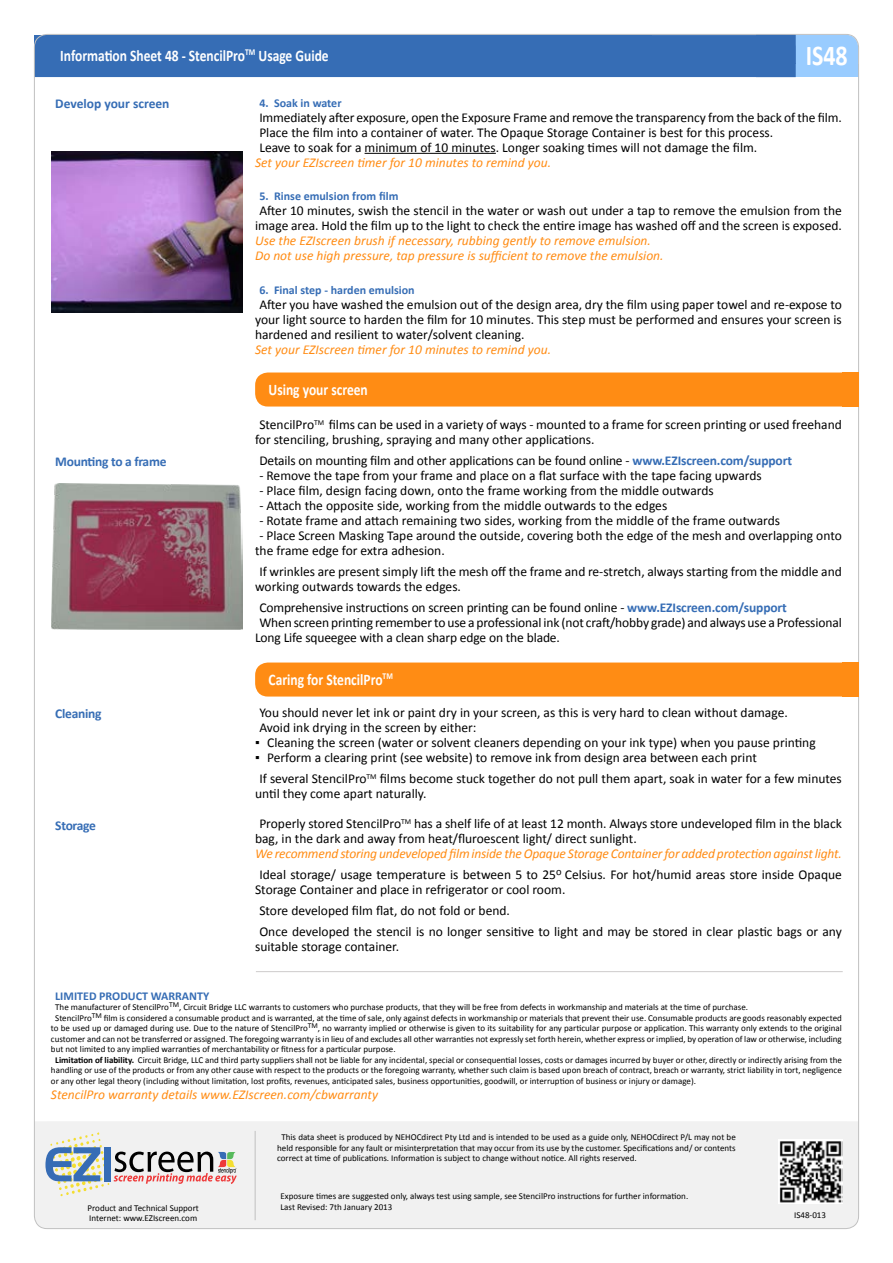
<style>
.page{position:relative;width:893px;height:1263px;background:#fff}
.page>*{position:absolute;margin:0;border:0;box-sizing:border-box;transform-origin:0 0}
.t1{font:700 28.8px "Calibri";color:#fff;scale:.83 1}
.t2{font:700 16.2px "Calibri";color:#fff;scale:.83 1}
.t3{font:13.5px/15px "Calibri";color:#000}
.t4{font:italic 13.5px/15px "Calibri";color:#ff8c14}
.t5{font:700 13.5px "Calibri";letter-spacing:-.02em;color:#366db5}
.t6{font:700 13.5px "Calibri";color:#366db5}
.t7{font:700 12px "Calibri";color:#366db5}
.t8{font:9px/10.5px "Calibri";color:#000}
.s1{font-weight:700;color:#366db5}
.s2{font-family:"Arial"}
.s3{font-style:normal;color:#000}
.s4{font-weight:700}
</style>
<div class="page">
<div style="left:35px;top:1122px;width:823px;height:106px;background:#f1f1f1;border-radius:12px"></div>
<div style="left:35px;top:1122px;width:823px;height:51px;background:#f1f1f1"></div>
<hr style="left:255px;top:1131px;width:1px;height:89px;background:#c0c0c0">
<div style="left:782px;top:35px;width:76px;height:42px;background:#9cf;border-radius:12px"></div>
<div style="left:35px;top:35px;width:760px;height:41px;background:#366db5;border-radius:12px"></div>
<div style="left:35px;top:64px;width:760px;height:13px;background:#366db5"></div>
<div style="left:35px;top:35px;width:617px;height:42px;background:#366db5"></div>
<div style="left:795px;top:64px;width:63px;height:13px;background:#9cf"></div>
<div style="left:756px;top:35px;width:39px;height:42px;background:#366db5"></div>
<hr style="left:365px;top:153px;width:131px;height:1px;background:#000">
<hr style="left:256px;top:971px;width:587px;height:1px;background:#cdcbcb">
<img style="left:51px;top:483px;width:191px;height:147px">
<div style="left:842px;top:372px;width:16px;height:34px;background:#ff8c14"></div>
<div style="left:255px;top:372px;width:603px;height:34px;background:#ff8c14;border-radius:13px"></div>
<div style="left:842px;top:662px;width:16px;height:34px;background:#ff8c14"></div>
<div style="left:255px;top:662px;width:603px;height:34px;background:#ff8c14;border-radius:13px"></div>
<img style="left:779px;top:1140px;width:64px;height:63px">
<img style="left:51px;top:151px;width:191px;height:162px">
<svg style="left:45px;top:1132px;width:192px;height:64px"></svg>
<div style="left:104px;top:1147px;width:7px;height:34px;background:#366cb5"></div>
<p class="t2" style="left:60px;top:45px;width:325px">Information Sheet 48 - StencilPro<sup>TM</sup> Usage Guide</p>
<h1 class="t1" style="left:806px;top:37px;width:52px">IS48</h1>
<p class="t7" style="left:259px;top:95px;width:84px">4. Soak in water</p>
<p class="t3" style="left:259px;top:110px;width:584px">Immediately after exposure, open the Exposure Frame and remove the transparency from the back of the film.<br>Place the film into a container of water. The Opaque Storage Container is best for this process.<br>Leave to soak for a minimum of 10 minutes. Longer soaking times will not damage the film.</p>
<p class="t4" style="left:255px;top:154px;width:298px">Set your EZIscreen timer for 10 minutes to remind you.</p>
<p class="t7" style="left:259px;top:188px;width:141px">5. Rinse emulsion from film</p>
<p class="t3" style="left:255px;top:203px;width:588px;text-align:center">After 10 minutes, swish the stencil in the water or wash out under a tap to remove the emulsion from the image area. Hold the film up to the light to check the entire image has washed off and the screen is exposed.</p>
<p class="t4" style="left:255px;top:232px;width:410px">Use the EZIscreen brush if necessary, rubbing gently to remove emulsion.<br>Do not use high pressure, tap pressure is sufficient to remove the emulsion.</p>
<p class="t7" style="left:259px;top:283px;width:157px">6. Final step - harden emulsion</p>
<p class="t3" style="left:255px;top:297px;width:588px;text-align:justify;text-indent:4px">After you have washed the emulsion out of the design area, dry the film using paper towel and re-expose to your light source to harden the film for 10 minutes. This step must be performed and ensures your screen is hardened and resilient to water/solvent cleaning.</p>
<p class="t4" style="left:255px;top:342px;width:298px">Set your EZIscreen timer for 10 minutes to remind you.</p>
<p class="t6" style="left:55px;top:95px;width:116px">Develop your screen</p>
<p class="t5" style="left:55px;top:452px;width:113px">Mounting to a frame</p>
<p class="t5" style="left:55px;top:705px;width:48px">Cleaning</p>
<p class="t5" style="left:55px;top:817px;width:42px">Storage</p>
<p class="t2" style="left:269px;top:379px;width:121px">Using your screen</p>
<p class="t3" style="left:255px;top:417px;width:588px;text-indent:4px">StencilPro<sup>TM</sup> films can be used in a variety of ways - mounted to a frame for screen printing or used freehand for stenciling, brushing, spraying and many other applications.</p>
<p class="t3" style="left:259px;top:453px;width:534px">Details on mounting film and other applications can be found online - <span class="s1">www.EZIscreen.com/support</span></p>
<p class="t3" style="left:259px;top:468px;width:504px">- Remove the tape from your frame and place on a flat surface with the tape facing upwards</p>
<p class="t3" style="left:259px;top:483px;width:456px">- Place film, design facing down, onto the frame working from the middle outwards</p>
<p class="t3" style="left:259px;top:498px;width:409px">- Attach the opposite side, working from the middle outwards to the edges</p>
<p class="t3" style="left:259px;top:513px;width:522px">- Rotate frame and attach remaining two sides, working from the middle of the frame outwards</p>
<p class="t3" style="left:255px;top:528px;width:588px;text-indent:4px">- Place Screen Masking Tape around the outside, covering both the edge of the mesh and overlapping onto the frame edge for extra adhesion.</p>
<p class="t3" style="left:255px;top:564px;width:588px;text-indent:4px">If wrinkles are present simply lift the mesh off the frame and re-stretch, always starting from the middle and working outwards towards the edges.</p>
<p class="t3" style="left:259px;top:600px;width:529px">Comprehensive instructions on screen printing can be found online - <span class="s1">www.EZIscreen.com/support</span></p>
<p class="t3" style="left:259px;top:615px;width:584px">When screen printing remember to use a professional ink (not craft/hobby grade) and always use a Professional</p>
<p class="t3" style="left:255px;top:630px;width:306px">Long Life squeegee with a clean sharp edge on the blade.</p>
<p class="t2" style="left:269px;top:669px;width:151px">Caring for StencilPro<sup>TM</sup></p>
<p class="t3" style="left:259px;top:705px;width:530px">You should never let ink or paint dry in your screen, as this is very hard to clean without damage.<br>Avoid ink drying in the screen by either:</p>
<p class="t3" style="left:255px;top:735px;width:562px"><span class="s2">▪</span> Cleaning the screen (water or solvent cleaners depending on your ink type) when you pause printing</p>
<p class="t3" style="left:259px;top:747px;width:584px;line-height:21px;text-indent:-4px"><span class="s2">▪</span> Perform a clearing print (see website) to remove ink from design area between each print<br>If several StencilPro<sup>TM</sup> films become stuck together do not pull them apart, soak in water for a few minutes</p>
<p class="t3" style="left:255px;top:786px;width:173px">until they come apart naturally.</p>
<p class="t3" style="left:255px;top:816px;width:588px;text-indent:4px">Properly stored StencilPro<sup>TM</sup> has a shelf life of at least 12 month. Always store undeveloped film in the black bag, in the dark and away from heat/fluroescent light/ direct sunlight.</p>
<p class="t4" style="left:255px;top:843px;width:588px;line-height:21px;text-align:center">We recommend storing undeveloped film inside the Opaque Storage Container for added protection against light.<br><span class="s3">Ideal storage/ usage temperature is between 5 to 25</span><sup>o</sup> <span class="s3">Celsius. For hot/humid areas store inside Opaque</span></p>
<p class="t3" style="left:259px;top:879px;width:584px;line-height:21px;text-indent:-4px">Storage Container and place in refrigerator or cool room.<br>Store developed film flat, do not fold or bend.<br>Once developed the stencil is no longer sensitive to light and may be stored in clear plastic bags or any</p>
<p class="t3" style="left:255px;top:939px;width:145px">suitable storage container.</p>
<p class="t7" style="left:55px;top:988px;width:156px">LIMITED PRODUCT WARRANTY</p>
<p class="t8" style="left:55px;top:1002px;width:694px">The manufacturer of StencilPro<sup>TM</sup>, Circuit Bridge LLC warrants to customers who purchase products, that they will be free from defects in workmanship and materials at the time of purchase.</p>
<p class="t8" style="left:55px;top:1012px;width:788px">StencilPro<sup>TM</sup> film is considered a consumable product and is warranted, at the time of sale, only against defects in workmanship or materials that prevent their use. Consumable products are goods reasonably expected</p>
<p class="t8" style="left:51px;top:1023px;width:792px">to be used up or damaged during use. Due to the nature of StencilPro<sup>TM</sup>, no warranty implied or otherwise is given to its suitability for any particular purpose or application. This warranty only extends to the original</p>
<p class="t8" style="left:51px;top:1033px;width:792px">customer and can not be transferred or assigned. The foregoing warranty is in lieu of and excludes all other warranties not expressly set forth herein, whether express or implied, by operation of law or otherwise, including</p>
<p class="t8" style="left:51px;top:1044px;width:346px">but not limited to any implied warranties of merchantability or fitness for a particular purpose.</p>
<p class="t8" style="left:55px;top:1054px;width:788px"><span class="s4">Limitation of liability.</span> Circuit Bridge, LLC and third party suppliers shall not be liable for any incidental, special or consequential losses, costs or damages incurred by buyer or other, directly or indirectly arising from the</p>
<p class="t8" style="left:51px;top:1065px;width:792px">handling or use of the products or from any other cause with respect to the products or the foregoing warranty, whether such claim is based upon breach of contract, breach or warranty, strict liability in tort, negligence</p>
<p class="t8" style="left:51px;top:1075px;width:647px">or any other legal theory (including without limitation, lost profits, revenues, anticipated sales, business opportunities, goodwill, or interruption of business or injury or damage).</p>
<p class="t4" style="left:51px;top:1086px;width:329px">StencilPro warranty details www.EZIscreen.com/cbwarranty</p>
<p class="t8" style="left:88px;top:1203px;width:113px">Product and Technical Support<br>Internet: www.EZIscreen.com</p>
<p class="t8" style="left:277px;top:1132px;width:460px;text-align:justify;text-indent:4px">This data sheet is produced by NEHOCdirect Pty Ltd and is intended to be used as a guide only, NEHOCdirect P/L may not be held responsible for any fault or misinterpretation that may occur from its use by the customer. Specifications and/ or contents correct at time of publications. Information is subject to change without notice. All rights reserved.</p>
<p class="t8" style="left:281px;top:1191px;width:409px">Exposure times are suggested only, always test using sample, see StencilPro instructions for further information.<br>Last Revised: 7th January 2013</p>
<p class="t8" style="left:794px;top:1209px;width:33px">IS48-013</p>
</div>
